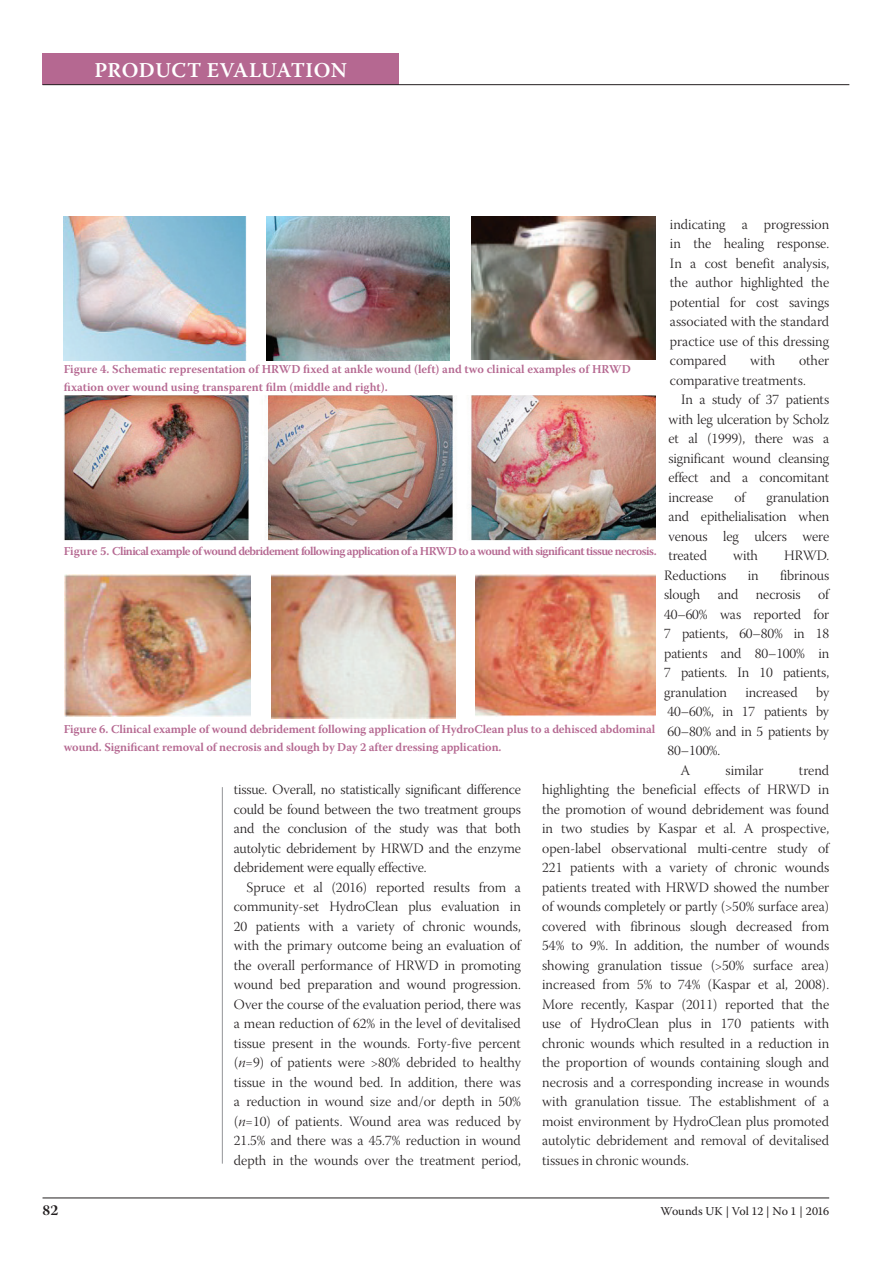
<style>
.page{position:relative;width:893px;height:1263px;background:#fff}
.page>*{position:absolute;margin:0;border:0;box-sizing:border-box;transform-origin:0 0}
.t1{font:600 21px "Warnock Pro";letter-spacing:.02em;color:#fff}
.t2{font:15px "Warnock Pro Bold Subh";color:#231f20}
.t3{font:14.25px/19.5px "Warnock Pro Light Subh";letter-spacing:-.01em;color:#231f20;text-align:justify}
.t4{font:600 12px/18px "Warnock Pro";letter-spacing:-.01em;color:#b56891}
.t5{font:600 12px "Warnock Pro";letter-spacing:-.05em;color:#b56891}
.t6{font:12px "Warnock Pro";letter-spacing:-.005em;color:#231f20}
.s1{font-family:"Warnock Pro Light It Subh"}
</style>
<div class="page">
<hr style="left:43px;top:1197px;width:786px;height:1px;background:#231f20">
<div style="left:43px;top:53px;width:356px;height:32px;background:#b56891"></div>
<hr style="left:43px;top:84px;width:806px;height:1px;background:#231f20">
<hr style="left:222px;top:787px;width:1px;height:376px;background:#939598">
<img style="left:475px;top:574px;width:181px;height:143px">
<img style="left:64px;top:396px;width:592px;height:144px">
<img style="left:65px;top:574px;width:186px;height:143px">
<img style="left:272px;top:574px;width:183px;height:144px">
<img style="left:64px;top:216px;width:183px;height:144px">
<img style="left:267px;top:216px;width:183px;height:144px">
<img style="left:471px;top:216px;width:184px;height:143px">
<h1 class="t1" style="left:94px;top:57px;width:254px">PRODUCT EVALUATION</h1>
<p class="t4" style="left:64px;top:360px;width:568px">Figure 4. Schematic representation of HRWD fixed at ankle wound (left) and two clinical examples of HRWD fixation over wound using transparent film (middle and right).</p>
<p class="t5" style="left:64px;top:544px;width:594px">Figure 5. Clinical example of wound debridement following application of a HRWD to a wound with significant tissue necrosis.</p>
<p class="t3" style="left:670px;top:216px;width:161px">indicating a progression in the healing response.<br>In a cost benefit analysis, the author highlighted the potential for cost savings associated with the standard practice use of this dressing compared</p>
<p class="t3" style="left:670px;top:352px;width:161px;text-indent:129px">other comparative treatments.</p>
<p class="t3" style="left:668px;top:391px;width:162px;text-indent:13px">In a study of 37 patients with leg ulceration by Scholz et al (1999), there was a significant wound cleansing effect and a concomitant increase</p>
<p class="t3" style="left:750px;top:352px;width:27px">with</p>
<p class="t3" style="left:668px;top:489px;width:162px;text-indent:98px">granulation and epithelialisation when venous leg ulcers were treated</p>
<p class="t3" style="left:734px;top:489px;width:12px">of</p>
<p class="t3" style="left:733px;top:547px;width:26px">with</p>
<p class="t3" style="left:784px;top:547px;width:46px">HRWD.</p>
<p class="t3" style="left:664px;top:567px;width:167px;text-indent:116px">fibrinous slough and necrosis of 40–60% was reported for 7 patients, 60–80% in 18 patients and 80–100% in 7 patients. In 10 patients, granulation</p>
<p class="t3" style="left:664px;top:567px;width:63px">Reductions</p>
<p class="t3" style="left:748px;top:567px;width:12px">in</p>
<p class="t3" style="left:745px;top:684px;width:54px">increased</p>
<p class="t3" style="left:816px;top:684px;width:15px">by</p>
<p class="t3" style="left:668px;top:703px;width:163px">40–60%, in 17 patients by</p>
<p class="t3" style="left:668px;top:723px;width:163px">60–80% and in 5 patients by</p>
<p class="t3" style="left:668px;top:742px;width:54px">80–100%.</p>
<p class="t3" style="left:680px;top:762px;width:11px">A</p>
<p class="t3" style="left:726px;top:762px;width:40px">similar</p>
<p class="t4" style="left:64px;top:720px;width:593px">Figure 6. Clinical example of wound debridement following application of HydroClean plus to a dehisced abdominal wound. Significant removal of necrosis and slough by Day 2 after dressing application.</p>
<p class="t3" style="left:542px;top:762px;width:289px;text-indent:257px">trend highlighting the beneficial effects of HRWD in the promotion of wound debridement was found in two studies by Kaspar et al. A prospective, open-label observational multi-centre study of 221 patients with a variety of chronic wounds patients treated with HRWD showed the number of wounds completely or partly (&gt;50% surface area) covered with fibrinous slough decreased from 54% to 9%. In addition, the number of wounds showing granulation tissue (&gt;50% surface area) increased from 5% to 74% (Kaspar et al, 2008).<br>More recently, Kaspar (2011) reported that the use of HydroClean plus in 170 patients with chronic wounds which resulted in a reduction in the proportion of wounds containing slough and necrosis and a corresponding increase in wounds with granulation tissue. The establishment of a moist environment by HydroClean plus promoted autolytic debridement and removal of devitalised tissues in chronic wounds.</p>
<p class="t3" style="left:234px;top:782px;width:289px">tissue. Overall, no statistically significant difference could be found between the two treatment groups and the conclusion of the study was that both autolytic debridement by HRWD and the enzyme debridement were equally effective.</p>
<p class="t3" style="left:234px;top:879px;width:289px;text-indent:13px">Spruce et al (2016) reported results from a community-set HydroClean plus evaluation in 20 patients with a variety of chronic wounds, with the primary outcome being an evaluation of the overall performance of HRWD in promoting wound bed preparation and wound progression.<br>Over the course of the evaluation period, there was a mean reduction of 62% in the level of devitalised tissue present in the wounds. Forty-five percent (<span class="s1">n</span>=9) of patients were &gt;80% debrided to healthy tissue in the wound bed. In addition, there was a reduction in wound size and/or depth in 50% (<span class="s1">n</span>=10) of patients. Wound area was reduced by 21.5% and there was a 45.7% reduction in wound depth in the wounds over the treatment period,</p>
<p class="t2" style="left:43px;top:1201px;width:17px">82</p>
<p class="t6" style="left:661px;top:1204px;width:170px">Wounds UK | Vol 12 | No 1 | 2016</p>
</div>
